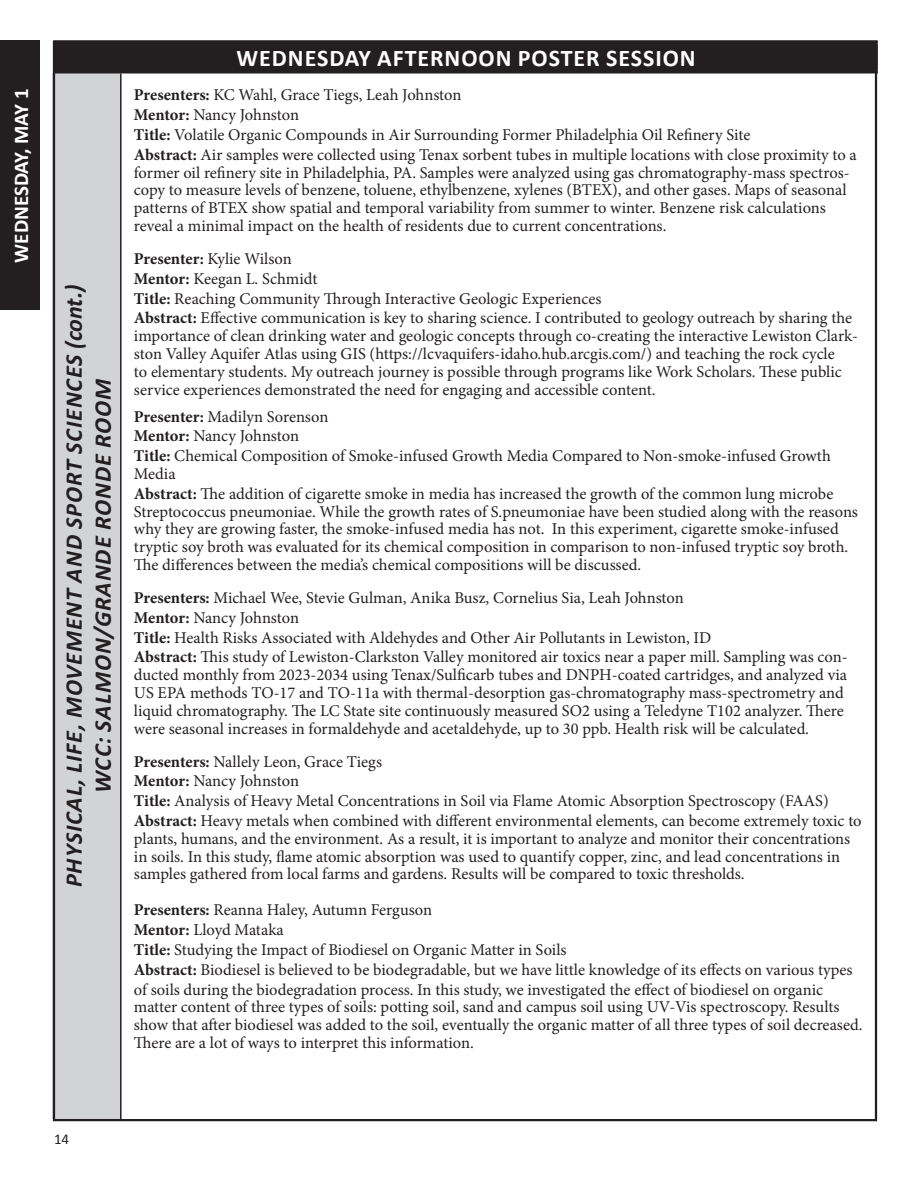
<style>
.page{position:relative;width:918px;height:1188px;background:#fff}
.page>*{position:absolute;margin:0;border:0;box-sizing:border-box;transform-origin:0 0}
.t1{font:italic 700 24px "Calibri";letter-spacing:.035em;color:#231f20}
.t2{font:700 24px "Calibri";letter-spacing:.04em;color:#fff}
.t3{font:700 21px "Calibri";color:#fff}
.t4{font:16.5px/17.9px "Minion Pro";color:#231f20}
.t5{font:15px "Calibri";color:#231f20}
.s1{font-weight:700}
</style>
<div class="page">
<div style="left:0;top:40px;width:40px;height:270px;background:#231f20"></div>
<div style="left:53px;top:74px;width:67px;height:1045px;background:#d1d3d4"></div>
<hr style="left:120px;top:74px;width:2px;height:1045px;background:#231f20">
<div style="left:55px;top:42px;width:822px;height:30px;background:#231f20"></div>
<hr style="left:876px;top:44px;width:2px;height:26px;background:#231f20">
<svg style="left:54px;top:40px;width:824px;height:4px;fill:#231f20"></svg>
<hr style="left:54px;top:44px;width:3px;height:26px;background:#231f20">
<svg style="left:54px;top:70px;width:824px;height:4px;fill:#231f20"></svg>
<p class="t3" style="left:8px;top:263px;width:176px;rotate:-90deg">WEDNESDAY, MAY 1</p>
<p class="t1" style="left:59px;top:887px;width:605px;rotate:-90deg">PHYSICAL, LIFE, MOVEMENT AND SPORT SCIENCES (cont.)</p>
<p class="t1" style="left:88px;top:793px;width:416px;rotate:-90deg">WCC: SALMON/GRANDE RONDE ROOM</p>
<p class="t2" style="left:237px;top:43px;width:461px">WEDNESDAY AFTERNOON POSTER SESSION</p>
<p class="t4" style="left:134px;top:86px;width:329px"><span class="s1">Presenters:</span> KC Wahl, Grace Tiegs, Leah Johnston</p>
<p class="t4" style="left:134px;top:106px;width:167px"><span class="s1">Mentor:</span> Nancy Johnston</p>
<p class="t4" style="left:134px;top:126px;width:618px"><span class="s1">Title:</span> Volatile Organic Compounds in Air Surrounding Former Philadelphia Oil Refinery Site</p>
<p class="t4" style="left:134px;top:146px;width:724px"><span class="s1">Abstract:</span> Air samples were collected using Tenax sorbent tubes in multiple locations with close proximity to a former oil refinery site in Philadelphia, PA. Samples were analyzed using gas chromatography-mass spectros&shy;copy to measure levels of benzene, toluene, ethylbenzene, xylenes (BTEX), and other gases. Maps of seasonal patterns of BTEX show spatial and temporal variability from summer to winter. Benzene risk calculations reveal a minimal impact on the health of residents due to current concentrations.</p>
<p class="t4" style="left:134px;top:250px;width:159px"><span class="s1">Presenter:</span> Kylie Wilson</p>
<p class="t4" style="left:134px;top:270px;width:185px"><span class="s1">Mentor:</span> Keegan L. Schmidt</p>
<p class="t4" style="left:134px;top:289px;width:469px"><span class="s1">Title:</span> Reaching Community Through Interactive Geologic Experiences</p>
<p class="t4" style="left:134px;top:309px;width:726px"><span class="s1">Abstract:</span> Effective communication is key to sharing science. I contributed to geology outreach by sharing the importance of clean drinking water and geologic concepts through co-creating the interactive Lewiston Clark&shy;ston Valley Aquifer Atlas using GIS (https://lcvaquifers-idaho.hub.arcgis.com/) and teaching the rock cycle<br>to elementary students. My outreach journey is possible through programs like Work Scholars. These public service experiences demonstrated the need for engaging and accessible content.</p>
<p class="t4" style="left:134px;top:407px;width:196px"><span class="s1">Presenter:</span> Madilyn Sorenson</p>
<p class="t4" style="left:134px;top:427px;width:167px"><span class="s1">Mentor:</span> Nancy Johnston</p>
<p class="t4" style="left:134px;top:447px;width:698px"><span class="s1">Title:</span> Chemical Composition of Smoke-infused Growth Media Compared to Non-smoke-infused Growth<br>Media</p>
<p class="t4" style="left:134px;top:485px;width:726px"><span class="s1">Abstract:</span> The addition of cigarette smoke in media has increased the growth of the common lung microbe Streptococcus pneumoniae. While the growth rates of S.pneumoniae have been studied along with the reasons why they are growing faster, the smoke-infused media has not. In this experiment, cigarette smoke-infused tryptic soy broth was evaluated for its chemical composition in comparison to non-infused tryptic soy broth.<br>The differences between the media’s chemical compositions will be discussed.</p>
<p class="t4" style="left:134px;top:589px;width:551px"><span class="s1">Presenters:</span> Michael Wee, Stevie Gulman, Anika Busz, Cornelius Sia, Leah Johnston</p>
<p class="t4" style="left:134px;top:609px;width:167px"><span class="s1">Mentor:</span> Nancy Johnston</p>
<p class="t4" style="left:134px;top:628px;width:579px"><span class="s1">Title:</span> Health Risks Associated with Aldehydes and Other Air Pollutants in Lewiston, ID</p>
<p class="t4" style="left:134px;top:648px;width:715px"><span class="s1">Abstract:</span> This study of Lewiston-Clarkston Valley monitored air toxics near a paper mill. Sampling was con&shy;ducted monthly from 2023-2034 using Tenax/Sulficarb tubes and DNPH-coated cartridges, and analyzed via US EPA methods TO-17 and TO-11a with thermal-desorption gas-chromatography mass-spectrometry and liquid chromatography. The LC State site continuously measured SO2 using a Teledyne T102 analyzer. There were seasonal increases in formaldehyde and acetaldehyde, up to 30 ppb. Health risk will be calculated.</p>
<p class="t4" style="left:134px;top:753px;width:250px"><span class="s1">Presenters:</span> Nallely Leon, Grace Tiegs</p>
<p class="t4" style="left:134px;top:772px;width:167px"><span class="s1">Mentor:</span> Nancy Johnston</p>
<p class="t4" style="left:134px;top:792px;width:696px"><span class="s1">Title:</span> Analysis of Heavy Metal Concentrations in Soil via Flame Atomic Absorption Spectroscopy (FAAS)</p>
<p class="t4" style="left:134px;top:812px;width:729px"><span class="s1">Abstract:</span> Heavy metals when combined with different environmental elements, can become extremely toxic to plants, humans, and the environment. As a result, it is important to analyze and monitor their concentrations in soils. In this study, flame atomic absorption was used to quantify copper, zinc, and lead concentrations in samples gathered from local farms and gardens. Results will be compared to toxic thresholds.</p>
<p class="t4" style="left:134px;top:901px;width:300px"><span class="s1">Presenters:</span> Reanna Haley, Autumn Ferguson</p>
<p class="t4" style="left:134px;top:921px;width:151px"><span class="s1">Mentor:</span> Lloyd Mataka</p>
<p class="t4" style="left:134px;top:941px;width:434px"><span class="s1">Title:</span> Studying the Impact of Biodiesel on Organic Matter in Soils</p>
<p class="t4" style="left:134px;top:960px;width:720px;line-height:19.8px"><span class="s1">Abstract:</span> Biodiesel is believed to be biodegradable, but we have little knowledge of its effects on various types of soils during the biodegradation process. In this study, we investigated the effect of biodiesel on organic</p>
<p class="t4" style="left:134px;top:998px;width:730px">matter content of three types of soils: potting soil, sand and campus soil using UV-Vis spectroscopy. Results show that after biodiesel was added to the soil, eventually the organic matter of all three types of soil decreased.<br>There are a lot of ways to interpret this information.</p>
<p class="t5" style="left:54px;top:1129px;width:17px">14</p>
</div>
